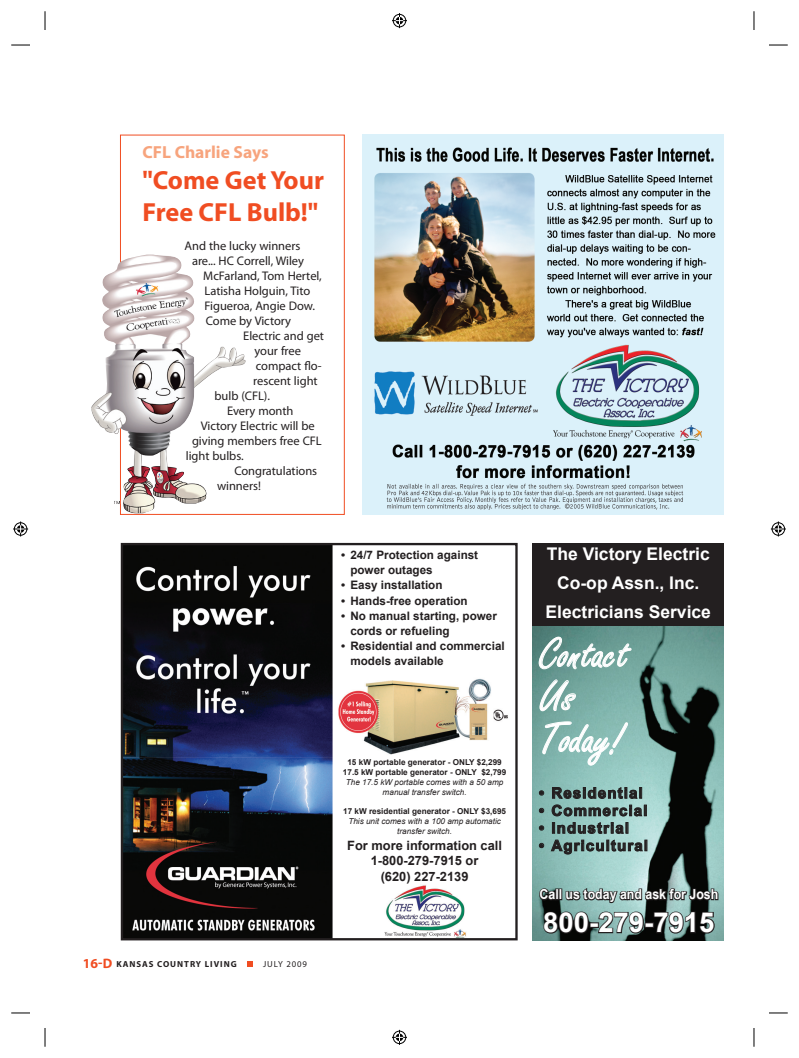
<style>
.page{position:relative;width:799px;height:1058px;background:#fff}
.page>*{position:absolute;margin:0;border:0;box-sizing:border-box;transform-origin:0 0}
.t1{font:46.25px/42.5px "Freestyle Script";color:#fff}
.t2{font:700 27.5px "Arial";color:#fff}
.t3{font:700 26.25px/31.5px "Myriad Pro";color:#f04d22}
.t4{font:700 17.5px/28.8px "Arial";color:#fff;text-align:center}
.t5{font:700 17.5px "Myriad Pro";color:#f7a47d}
.t6{font:700 15px "Arial";letter-spacing:.075em;color:#231f20}
.t7{font:700 13.75px "Arial";color:#fff;scale:.9 1}
.t8{font:700 13.75px "Myriad Pro";color:#f04d22}
.t9{font:700 12.88px/15.4px "Arial";color:#231f20;text-align:center}
.t10{font:12.5px "Myriad Pro";letter-spacing:-.005em;color:#231f20}
.t11{font:700 11.62px/15.1px "Arial";color:#231f20}
.t12{font:700 8.75px "Myriad Pro";letter-spacing:.11em;color:#231f20}
.t13{font:8.75px "Myriad Pro";letter-spacing:.1em;color:#231f20}
.t14{font:700 8.12px/9.8px "Arial";color:#231f20;text-align:center}
.t15{font:italic 8.12px/9.8px "Arial";color:#231f20;text-align:center}
</style>
<div class="page">
<img style="left:363px;top:135px;width:361px;height:379px">
<img style="left:124px;top:546px;width:384px;height:391px">
<div style="left:121px;top:543px;width:396px;height:397px;border:2px solid #231f20"></div>
<div style="left:120px;top:135px;width:225px;height:379px;border:1px solid #f04d22"></div>
<img style="left:533px;top:625px;width:191px;height:315px">
<div style="left:532px;top:543px;width:192px;height:82px;background:#231f20"></div>
<svg style="left:539px;top:790px;width:5px;height:5px"></svg>
<svg style="left:539px;top:807px;width:5px;height:6px"></svg>
<svg style="left:551px;top:787px;width:95px;height:29px;background:#749692"></svg>
<svg style="left:539px;top:825px;width:5px;height:5px"></svg>
<svg style="left:539px;top:842px;width:5px;height:6px"></svg>
<svg style="left:551px;top:822px;width:96px;height:32px;background:#7fa19e"></svg>
<svg style="left:538px;top:882px;width:181px;height:22px;background:#596d6b"></svg>
<svg style="left:542px;top:910px;width:48px;height:24px"></svg>
<div style="left:590px;top:922px;width:9px;height:6px;border:2px solid #231f20"></div>
<svg style="left:597px;top:910px;width:48px;height:24px"></svg>
<div style="left:645px;top:922px;width:9px;height:6px;border:2px solid #231f20"></div>
<svg style="left:652px;top:910px;width:64px;height:24px;background:#3b4746"></svg>
<svg style="left:538px;top:636px;width:94px;height:33px;background:#80a9a3"></svg>
<svg style="left:539px;top:679px;width:37px;height:32px"></svg>
<svg style="left:542px;top:721px;width:86px;height:44px;background:#98c3bd"></svg>
<img style="left:91px;top:254px;width:156px;height:259px">
<svg style="left:247px;top:961px;width:6px;height:6px"></svg>
<svg style="left:11px;top:44px;width:19px;height:2px"></svg>
<svg style="left:769px;top:44px;width:19px;height:2px"></svg>
<svg style="left:11px;top:1012px;width:19px;height:1px"></svg>
<svg style="left:769px;top:1012px;width:19px;height:1px"></svg>
<svg style="left:44px;top:11px;width:2px;height:19px"></svg>
<svg style="left:44px;top:1028px;width:2px;height:18px"></svg>
<svg style="left:753px;top:11px;width:2px;height:19px"></svg>
<svg style="left:753px;top:1028px;width:2px;height:18px"></svg>
<svg style="left:392px;top:13px;width:15px;height:15px"></svg>
<svg style="left:392px;top:1029px;width:15px;height:15px"></svg>
<svg style="left:13px;top:521px;width:15px;height:15px"></svg>
<svg style="left:771px;top:521px;width:15px;height:15px"></svg>
<h3 class="t5" style="left:142px;top:140px;width:11px">CFL</h3>
<h3 class="t5" style="left:175px;top:140px;width:95px">Charlie Says</h3>
<h3 class="t3" style="left:142px;top:164px;width:183px">"Come Get Your<br>Free CFL</h3>
<h3 class="t3" style="left:247px;top:195px;width:73px">Bulb!"</h3>
<p class="t10" style="left:184px;top:238px;width:117px">And the lucky winners</p>
<p class="t10" style="left:192px;top:253px;width:113px">are... HC Correll, Wiley</p>
<p class="t10" style="left:203px;top:268px;width:120px">McFarland, Tom Hertel,</p>
<p class="t10" style="left:204px;top:283px;width:107px">Latisha Holguin, Tito</p>
<p class="t10" style="left:204px;top:298px;width:112px">Figueroa, Angie Dow.</p>
<p class="t10" style="left:206px;top:313px;width:87px">Come by Victory</p>
<p class="t10" style="left:243px;top:328px;width:82px">Electric and get</p>
<p class="t10" style="left:254px;top:343px;width:48px">your free</p>
<p class="t10" style="left:256px;top:358px;width:67px">compact flo-</p>
<p class="t10" style="left:253px;top:373px;width:66px">rescent light</p>
<p class="t10" style="left:214px;top:388px;width:57px">bulb (CFL).</p>
<p class="t10" style="left:227px;top:403px;width:68px">Every month</p>
<p class="t10" style="left:201px;top:418px;width:116px">Victory Electric will be</p>
<p class="t10" style="left:192px;top:433px;width:131px">giving members free CFL</p>
<p class="t10" style="left:186px;top:448px;width:59px">light bulbs.</p>
<p class="t10" style="left:234px;top:463px;width:84px">Congratulations</p>
<p class="t10" style="left:217px;top:478px;width:45px">winners!</p>
<p class="t11" style="left:350px;top:548px;width:129px;text-indent:-9px">• 24/7 Protection against power outages</p>
<p class="t11" style="left:341px;top:578px;width:103px">• Easy installation</p>
<p class="t11" style="left:341px;top:593px;width:128px">• Hands-free operation</p>
<p class="t11" style="left:350px;top:608px;width:148px;text-indent:-9px">• No manual starting, power cords or refueling</p>
<p class="t11" style="left:350px;top:639px;width:156px;text-indent:-9px">• Residential and commercial models available</p>
<p class="t8" style="left:83px;top:954px;width:31px">16-D</p>
<p class="t12" style="left:116px;top:958px;width:113px">Kansas Country Living</p>
<p class="t13" style="left:263px;top:958px;width:45px">July 2009</p>
<p class="t14" style="left:343px;top:757px;width:165px">15 kW portable generator - ONLY $2,299<br>17.5 kW portable generator - ONLY $2,799</p>
<p class="t15" style="left:346px;top:777px;width:159px">The 17.5 kW portable comes with a 50 amp manual transfer switch.</p>
<p class="t14" style="left:343px;top:806px;width:164px">17 kW residential generator - ONLY $3,695</p>
<p class="t15" style="left:348px;top:816px;width:154px">This unit comes with a 100 amp automatic transfer switch.</p>
<p class="t9" style="left:347px;top:838px;width:156px">For more information call<br>1-800-279-7915 or<br>(620) 227-2139</p>
<h3 class="t4" style="left:545px;top:540px;width:167px">The Victory Electric<br>Co-op Assn., Inc.<br>Electricians Service</h3>
<h1 class="t1" style="left:539px;top:634px;width:91px">Contact<br>Us<br>Today!</h1>
<p class="t6" style="left:539px;top:783px;width:105px">• Residential</p>
<p class="t6" style="left:539px;top:800px;width:110px">• Commercial</p>
<p class="t6" style="left:539px;top:818px;width:92px">• Industrial</p>
<p class="t6" style="left:539px;top:835px;width:111px">• Agricultural</p>
<p class="t7" style="left:539px;top:885px;width:200px">Call us today and ask for Josh</p>
<h2 class="t2" style="left:543px;top:904px;width:173px">800-279-7915</h2>
</div>
